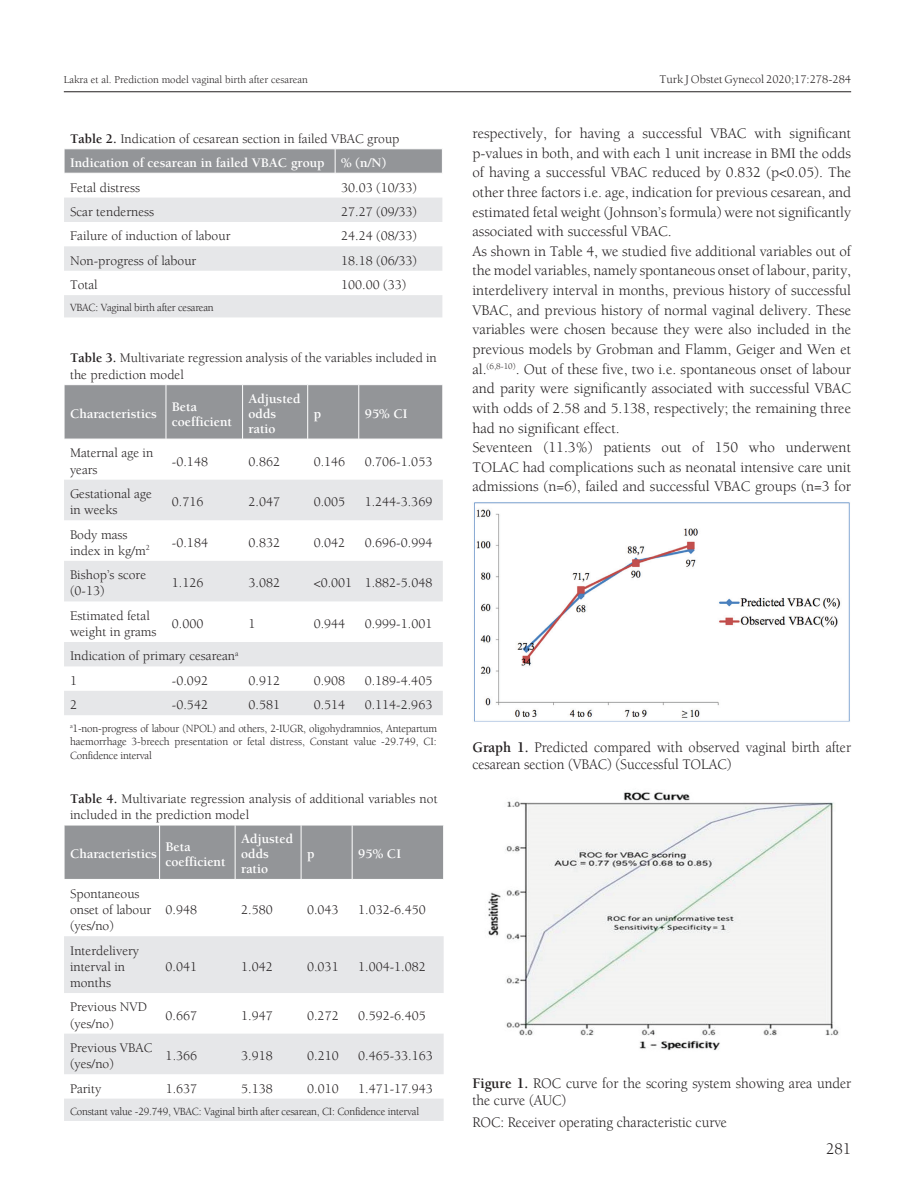
<style>
.page{position:relative;width:915px;height:1191px;background:#fff}
.page>*{position:absolute;margin:0;border:0;box-sizing:border-box;transform-origin:0 0}
.t1{font:16.5px "Berkeley";color:#231f20}
.t2{font:15px/19.6px "Berkeley";color:#231f20}
.t3{font:15px/17.7px "Berkeley";color:#231f20;scale:.96 1}
.t4{font:13.5px/16.2px "Berkeley";color:#231f20}
.t5{font:700 13.5px/15px "Berkeley";color:#fff}
.t6{font:12px "Berkeley";color:#231f20}
.t7{font:11.25px/13.5px "Berkeley";letter-spacing:-.02em;color:#231f20;text-align:justify}
.t8{font:10.8px "Berkeley";color:#231f20}
.s1{font-weight:700}
.s2{font-weight:700;color:#fff}
</style>
<div class="page">
<hr style="left:64px;top:91px;width:786px;height:1px;background:#231f20">
<img style="left:474px;top:502px;width:376px;height:220px">
<img style="left:488px;top:792px;width:351px;height:259px">
<div style="left:65px;top:825px;width:378px;height:54px;background:#939598"></div>
<svg style="left:64px;top:936px;width:379px;height:185px;fill:#e6e7e9"></svg>
<hr style="left:159px;top:825px;width:1px;height:54px;background:#fff">
<hr style="left:235px;top:825px;width:1px;height:54px;background:#fff">
<hr style="left:301px;top:825px;width:1px;height:54px;background:#fff">
<hr style="left:352px;top:825px;width:1px;height:54px;background:#fff">
<div style="left:65px;top:385px;width:377px;height:54px;background:#939598"></div>
<svg style="left:64px;top:480px;width:378px;height:235px;fill:#e6e7e9"></svg>
<hr style="left:166px;top:385px;width:1px;height:54px;background:#fff">
<hr style="left:242px;top:385px;width:1px;height:54px;background:#fff">
<hr style="left:307px;top:385px;width:1px;height:54px;background:#fff">
<hr style="left:358px;top:385px;width:1px;height:54px;background:#fff">
<svg style="left:64px;top:198px;width:378px;height:119px;fill:#e6e7e9"></svg>
<svg style="left:64px;top:149px;width:378px;height:24px;background:#96989b"></svg>
<p class="t8" style="left:64px;top:73px;width:245px">Lakra et al. Prediction model vaginal birth after cesarean</p>
<p class="t6" style="left:659px;top:72px;width:193px">Turk J Obstet Gynecol 2020;17:278-284</p>
<p class="t4" style="left:70px;top:126px;width:331px;line-height:24.5px"><span class="s1">Table 2.</span> Indication of cesarean section in failed VBAC group<br><span class="s2">Indication of cesarean in failed VBAC group % (n/N)</span></p>
<p class="t4" style="left:70px;top:179px;width:71px">Fetal distress</p>
<p class="t4" style="left:341px;top:179px;width:77px">30.03 (10/33)</p>
<p class="t4" style="left:70px;top:203px;width:85px">Scar tenderness</p>
<p class="t4" style="left:341px;top:203px;width:77px">27.27 (09/33)</p>
<p class="t4" style="left:70px;top:228px;width:162px">Failure of induction of labour</p>
<p class="t4" style="left:341px;top:228px;width:77px">24.24 (08/33)</p>
<p class="t4" style="left:70px;top:252px;width:128px">Non-progress of labour</p>
<p class="t4" style="left:341px;top:252px;width:77px">18.18 (06/33)</p>
<p class="t4" style="left:70px;top:276px;width:29px">Total</p>
<p class="t4" style="left:341px;top:276px;width:67px">100.00 (33)</p>
<p class="t7" style="left:70px;top:301px;width:145px">VBAC: Vaginal birth after cesarean</p>
<p class="t4" style="left:70px;top:349px;width:368px"><span class="s1">Table 3.</span> Multivariate regression analysis of the variables included in the prediction model</p>
<p class="t5" style="left:70px;top:406px;width:88px">Characteristics</p>
<p class="t5" style="left:172px;top:398px;width:61px">Beta coefficient</p>
<p class="t5" style="left:248px;top:391px;width:54px">Adjusted odds ratio</p>
<p class="t5" style="left:313px;top:406px;width:9px">p</p>
<p class="t5" style="left:364px;top:406px;width:44px">95% CI</p>
<p class="t4" style="left:70px;top:445px;width:85px">Maternal age in years</p>
<p class="t4" style="left:172px;top:453px;width:38px">-0.148</p>
<p class="t4" style="left:248px;top:453px;width:33px">0.862</p>
<p class="t4" style="left:313px;top:453px;width:33px">0.146</p>
<p class="t4" style="left:364px;top:453px;width:69px">0.706-1.053</p>
<p class="t4" style="left:70px;top:485px;width:83px">Gestational age in weeks</p>
<p class="t4" style="left:172px;top:493px;width:33px">0.716</p>
<p class="t4" style="left:248px;top:493px;width:33px">2.047</p>
<p class="t4" style="left:313px;top:493px;width:33px">0.005</p>
<p class="t4" style="left:364px;top:493px;width:69px">1.244-3.369</p>
<p class="t4" style="left:70px;top:526px;width:81px">Body mass index in kg/m<sup>2</sup></p>
<p class="t4" style="left:172px;top:534px;width:38px">-0.184</p>
<p class="t4" style="left:248px;top:534px;width:33px">0.832</p>
<p class="t4" style="left:313px;top:534px;width:33px">0.042</p>
<p class="t4" style="left:364px;top:534px;width:69px">0.696-0.994</p>
<p class="t4" style="left:70px;top:566px;width:77px">Bishop’s score (0-13)</p>
<p class="t4" style="left:172px;top:575px;width:33px">1.126</p>
<p class="t4" style="left:248px;top:575px;width:33px">3.082</p>
<p class="t4" style="left:313px;top:575px;width:120px">&lt;0.001 1.882-5.048</p>
<p class="t4" style="left:70px;top:607px;width:88px">Estimated fetal weight in grams</p>
<p class="t4" style="left:172px;top:615px;width:33px">0.000</p>
<p class="t4" style="left:248px;top:615px;width:9px">1</p>
<p class="t4" style="left:313px;top:615px;width:33px">0.944</p>
<p class="t4" style="left:364px;top:615px;width:69px">0.999-1.001</p>
<p class="t4" style="left:70px;top:644px;width:170px;line-height:24.3px">Indication of primary cesarean<sup>a<br></sup>1</p>
<p class="t4" style="left:172px;top:672px;width:38px">-0.092</p>
<p class="t4" style="left:248px;top:672px;width:33px">0.912</p>
<p class="t4" style="left:313px;top:672px;width:33px">0.908</p>
<p class="t4" style="left:364px;top:672px;width:69px">0.189-4.405</p>
<p class="t4" style="left:70px;top:696px;width:9px">2</p>
<p class="t4" style="left:172px;top:696px;width:38px">-0.542</p>
<p class="t4" style="left:248px;top:696px;width:33px">0.581</p>
<p class="t4" style="left:313px;top:696px;width:33px">0.514</p>
<p class="t4" style="left:364px;top:696px;width:69px">0.114-2.963</p>
<p class="t7" style="left:70px;top:721px;width:368px"><sup>a</sup>1-non-progress of labour (NPOL) and others, 2-IUGR, oligohydramnios, Antepartum haemorrhage 3-breech presentation or fetal distress, Constant value -29.749, CI:<br>Confidence interval</p>
<p class="t4" style="left:70px;top:790px;width:369px"><span class="s1">Table 4.</span> Multivariate regression analysis of additional variables not included in the prediction model</p>
<p class="t5" style="left:70px;top:846px;width:88px">Characteristics</p>
<p class="t5" style="left:165px;top:839px;width:61px">Beta coefficient</p>
<p class="t5" style="left:241px;top:831px;width:54px">Adjusted odds ratio</p>
<p class="t5" style="left:307px;top:846px;width:9px">p</p>
<p class="t5" style="left:358px;top:846px;width:44px">95% CI</p>
<p class="t4" style="left:70px;top:885px;width:83px">Spontaneous onset of labour (yes/no)</p>
<p class="t4" style="left:70px;top:942px;width:70px">Interdelivery interval in months</p>
<p class="t4" style="left:165px;top:901px;width:33px">0.948</p>
<p class="t4" style="left:241px;top:901px;width:33px">2.580</p>
<p class="t4" style="left:307px;top:901px;width:33px">0.043</p>
<p class="t4" style="left:358px;top:901px;width:69px">1.032-6.450</p>
<p class="t4" style="left:165px;top:958px;width:33px">0.041</p>
<p class="t4" style="left:241px;top:958px;width:33px">1.042</p>
<p class="t4" style="left:307px;top:958px;width:33px">0.031</p>
<p class="t4" style="left:358px;top:958px;width:69px">1.004-1.082</p>
<p class="t4" style="left:70px;top:998px;width:78px">Previous NVD (yes/no)</p>
<p class="t4" style="left:165px;top:1007px;width:33px">0.667</p>
<p class="t4" style="left:241px;top:1007px;width:33px">1.947</p>
<p class="t4" style="left:307px;top:1007px;width:33px">0.272</p>
<p class="t4" style="left:358px;top:1007px;width:69px">0.592-6.405</p>
<p class="t4" style="left:70px;top:1039px;width:84px">Previous VBAC (yes/no)</p>
<p class="t4" style="left:166px;top:1047px;width:33px">1.366</p>
<p class="t4" style="left:241px;top:1047px;width:33px">3.918</p>
<p class="t4" style="left:307px;top:1047px;width:33px">0.210</p>
<p class="t4" style="left:358px;top:1047px;width:76px">0.465-33.163</p>
<p class="t4" style="left:70px;top:1080px;width:33px">Parity</p>
<p class="t4" style="left:166px;top:1080px;width:33px">1.637</p>
<p class="t4" style="left:241px;top:1080px;width:33px">5.138</p>
<p class="t4" style="left:307px;top:1080px;width:33px">0.010</p>
<p class="t4" style="left:358px;top:1080px;width:76px">1.471-17.943</p>
<p class="t7" style="left:70px;top:1104px;width:350px">Constant value -29.749, VBAC: Vaginal birth after cesarean, CI: Confidence interval</p>
<p class="t2" style="left:472px;top:123px;width:380px">respectively, for having a successful VBAC with significant p-values in both, and with each 1 unit increase in BMI the odds of having a successful VBAC reduced by 0.832 (p&lt;0.05). The other three factors i.e. age, indication for previous cesarean, and estimated fetal weight (Johnson’s formula) were not significantly associated with successful VBAC.<br>As shown in Table 4, we studied five additional variables out of the model variables, namely spontaneous onset of labour, parity, interdelivery interval in months, previous history of successful VBAC, and previous history of normal vaginal delivery. These variables were chosen because they were also included in the previous models by Grobman and Flamm, Geiger and Wen et al.<sup>(6,8-10)</sup>. Out of these five, two i.e. spontaneous onset of labour and parity were significantly associated with successful VBAC with odds of 2.58 and 5.138, respectively; the remaining three had no significant effect.<br>Seventeen (11.3%) patients out of 150 who underwent TOLAC had complications such as neonatal intensive care unit admissions (n=6), failed and successful VBAC groups (n=3 for</p>
<p class="t3" style="left:472px;top:738px;width:396px"><span class="s1">Graph 1.</span> Predicted compared with observed vaginal birth after cesarean section (VBAC) (Successful TOLAC)</p>
<p class="t3" style="left:472px;top:1073px;width:396px"><span class="s1">Figure 1.</span> ROC curve for the scoring system showing area under the curve (AUC)</p>
<p class="t3" style="left:472px;top:1113px;width:267px">ROC: Receiver operating characteristic curve</p>
<p class="t1" style="left:826px;top:1139px;width:26px">281</p>
</div>
